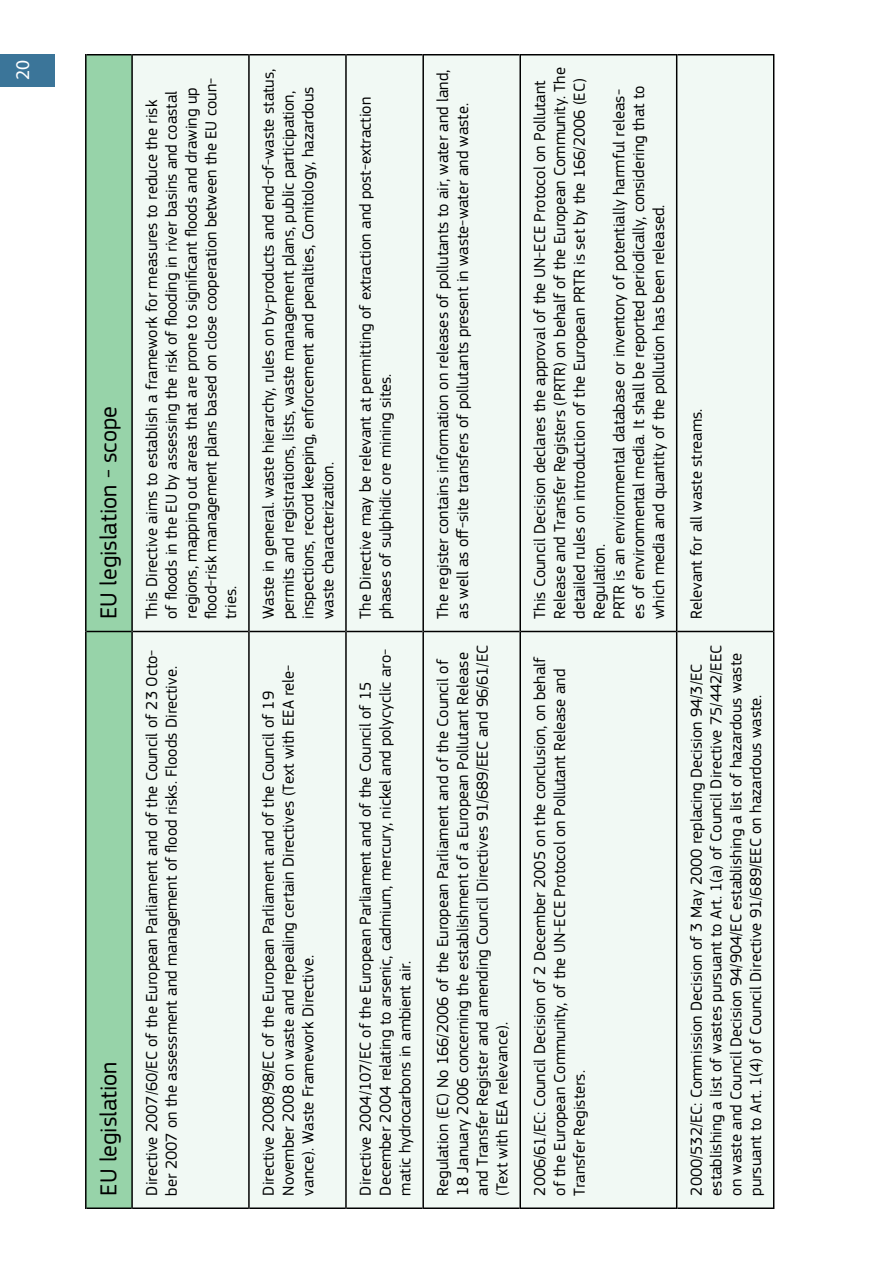
<style>
.page{position:relative;width:893px;height:1263px;background:#fff}
.page>*{position:absolute;margin:0;border:0;box-sizing:border-box;transform-origin:0 0}
.t1{font:24px "EC Square Sans Pro";color:#000}
.t2{font:19.5px "Myriad Pro";color:#fff}
.t3{font:16.5px/19.8px "EC Square Sans Pro";color:#000}
</style>
<div class="page">
<div style="left:0;top:54px;width:55px;height:33px;background:#3b7599"></div>
<div style="left:87px;top:55px;width:44px;height:1152px;background:#97d3a9"></div>
<div style="left:133px;top:55px;width:640px;height:1152px;background:#f1f9f4"></div>
<hr style="left:133px;top:1207px;width:115px;height:2px;background:#000">
<hr style="left:133px;top:631px;width:115px;height:1px;background:#000">
<hr style="left:133px;top:54px;width:115px;height:1px;background:#000">
<hr style="left:250px;top:1207px;width:95px;height:2px;background:#000">
<hr style="left:250px;top:631px;width:95px;height:1px;background:#000">
<hr style="left:250px;top:54px;width:95px;height:1px;background:#000">
<hr style="left:347px;top:1207px;width:75px;height:2px;background:#000">
<hr style="left:347px;top:631px;width:75px;height:1px;background:#000">
<hr style="left:347px;top:54px;width:75px;height:1px;background:#000">
<hr style="left:424px;top:1207px;width:95px;height:2px;background:#000">
<hr style="left:424px;top:631px;width:95px;height:1px;background:#000">
<hr style="left:424px;top:54px;width:95px;height:1px;background:#000">
<hr style="left:521px;top:1207px;width:155px;height:2px;background:#000">
<hr style="left:521px;top:631px;width:155px;height:1px;background:#000">
<hr style="left:521px;top:54px;width:155px;height:1px;background:#000">
<hr style="left:677px;top:1207px;width:96px;height:2px;background:#000">
<hr style="left:677px;top:631px;width:96px;height:1px;background:#000">
<hr style="left:677px;top:54px;width:96px;height:1px;background:#000">
<hr style="left:248px;top:631px;width:2px;height:578px;background:#000">
<hr style="left:345px;top:631px;width:2px;height:578px;background:#000">
<hr style="left:422px;top:631px;width:2px;height:578px;background:#000">
<hr style="left:519px;top:631px;width:2px;height:578px;background:#000">
<hr style="left:676px;top:631px;width:1px;height:578px;background:#000">
<hr style="left:773px;top:631px;width:1px;height:578px;background:#000">
<hr style="left:248px;top:54px;width:2px;height:577px;background:#000">
<hr style="left:345px;top:54px;width:2px;height:577px;background:#000">
<hr style="left:422px;top:54px;width:2px;height:577px;background:#000">
<hr style="left:519px;top:54px;width:2px;height:577px;background:#000">
<hr style="left:676px;top:54px;width:1px;height:577px;background:#000">
<hr style="left:773px;top:54px;width:1px;height:577px;background:#000">
<hr style="left:85px;top:631px;width:2px;height:578px;background:#000">
<hr style="left:87px;top:1207px;width:44px;height:2px;background:#000">
<hr style="left:131px;top:631px;width:2px;height:578px;background:#000">
<hr style="left:85px;top:54px;width:2px;height:577px;background:#000">
<hr style="left:87px;top:631px;width:44px;height:1px;background:#000">
<hr style="left:87px;top:54px;width:44px;height:1px;background:#000">
<hr style="left:131px;top:54px;width:2px;height:577px;background:#000">
<p class="t2" style="left:10px;top:80px;width:22px;rotate:-90deg">20</p>
<h1 class="t1" style="left:94px;top:619px;width:214px;rotate:-90deg">EU legislation - scope</h1>
<h1 class="t1" style="left:94px;top:1195px;width:135px;rotate:-90deg">EU legislation</h1>
<p class="t3" style="left:142px;top:619px;width:542px;rotate:-90deg">This Directive aims to establish a framework for measures to reduce the risk<br>of floods in the EU by assessing the risk of flooding in river basins and coastal regions, mapping out areas that are prone to significant floods and drawing up flood-risk management plans based on close cooperation between the EU coun&shy;tries.</p>
<p class="t3" style="left:142px;top:1195px;width:548px;rotate:-90deg">Directive 2007/60/EC of the European Parliament and of the Council of 23 Octo&shy;ber 2007 on the assessment and management of flood risks. Floods Directive.</p>
<p class="t3" style="left:259px;top:619px;width:551px;rotate:-90deg">Waste in general. waste hierarchy, rules on by-products and end-of-waste status, permits and registrations, lists, waste management plans, public participation, inspections, record keeping, enforcement and penalties, Comitology, hazardous waste characterization.</p>
<p class="t3" style="left:259px;top:1195px;width:533px;rotate:-90deg">Directive 2008/98/EC of the European Parliament and of the Council of 19<br>November 2008 on waste and repealing certain Directives (Text with EEA rele&shy;vance). Waste Framework Directive.</p>
<p class="t3" style="left:356px;top:619px;width:523px;rotate:-90deg">The Directive may be relevant at permitting of extraction and post-extraction phases of sulphidic ore mining sites.</p>
<p class="t3" style="left:356px;top:1195px;width:548px;rotate:-90deg">Directive 2004/107/EC of the European Parliament and of the Council of 15<br>December 2004 relating to arsenic, cadmium, mercury, nickel and polycyclic aro&shy;matic hydrocarbons in ambient air.</p>
<p class="t3" style="left:433px;top:619px;width:551px;rotate:-90deg">The register contains information on releases of pollutants to air, water and land, as well as off-site transfers of pollutants present in waste-water and waste.</p>
<p class="t3" style="left:433px;top:1195px;width:552px;rotate:-90deg">Regulation (EC) No 166/2006 of the European Parliament and of the Council of 18 January 2006 concerning the establishment of a European Pollutant Release and Transfer Register and amending Council Directives 91/689/EEC and 96/61/EC (Text with EEA relevance).</p>
<p class="t3" style="left:530px;top:619px;width:553px;rotate:-90deg">This Council Decision declares the approval of the UN-ECE Protocol on Pollutant Release and Transfer Registers (PRTR) on behalf of the European Community. The detailed rules on introduction of the European PRTR is set by the 166/2006 (EC)<br>Regulation.<br>PRTR is an environmental database or inventory of potentially harmful releas-<br>es of environmental media. It shall be reported periodically, considering that to which media and quantity of the pollution has been released.</p>
<p class="t3" style="left:530px;top:1195px;width:541px;rotate:-90deg">2006/61/EC: Council Decision of 2 December 2005 on the conclusion, on behalf of the European Community, of the UN-ECE Protocol on Pollutant Release and<br>Transfer Registers.</p>
<p class="t3" style="left:686px;top:619px;width:212px;rotate:-90deg">Relevant for all waste streams.</p>
<p class="t3" style="left:686px;top:1195px;width:552px;rotate:-90deg">2000/532/EC: Commission Decision of 3 May 2000 replacing Decision 94/3/EC establishing a list of wastes pursuant to Art. 1(a) of Council Directive 75/442/EEC on waste and Council Decision 94/904/EC establishing a list of hazardous waste pursuant to Art. 1(4) of Council Directive 91/689/EEC on hazardous waste.</p>
</div>
